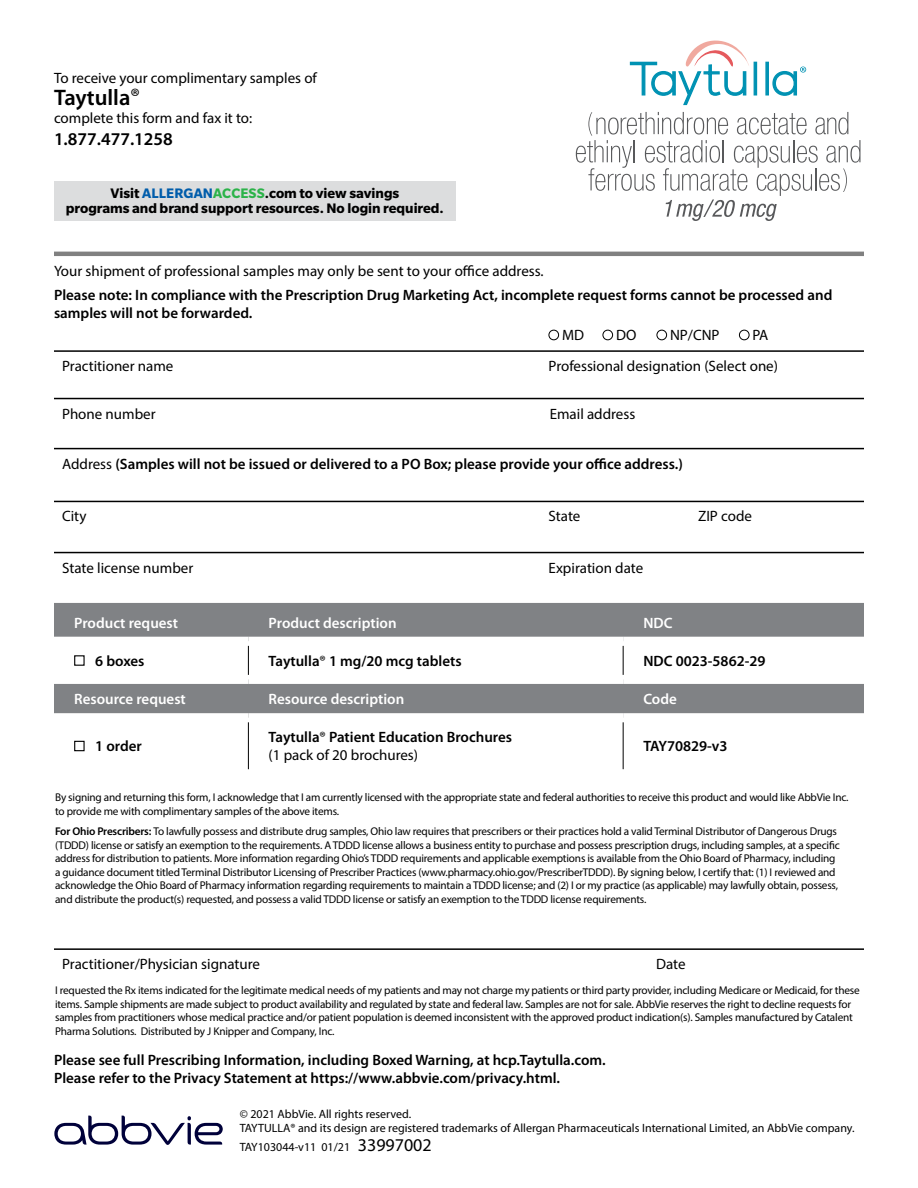
<style>
.page{position:relative;width:918px;height:1188px;background:#fff}
.page>*{position:absolute;margin:0;border:0;box-sizing:border-box;transform-origin:0 0}
.t1{font:600 22.5px "Myriad Pro";color:#000}
.t2{font:600 18px "Myriad Pro";color:#000}
.t3{font:600 15px/18px "Myriad Pro";color:#000}
.t4{font:15px "Myriad Pro";color:#000}
.t5{font:700 15px/15px "Slate Pro";color:#000;text-align:center}
.t6{font:600 15px "Myriad Pro";color:#fff}
.t7{font:12px/13.5px "Myriad Pro";color:#000}
.t8{font:11.25px/13.5px "Myriad Pro";letter-spacing:-.015em;color:#000}
.s1{font-weight:400}
.s2{color:#015dab}
.s3{color:#2cb34a}
.s4{font-weight:600}
.s5{font-size:18px}
</style>
<div class="page">
<div style="left:754px;top:62px;width:3px;height:34px;border:1px solid #0092b3"></div>
<div style="left:765px;top:62px;width:4px;height:34px;border:1px solid #0092b3"></div>
<svg style="left:576px;top:112px;width:284px;height:109px"></svg>
<svg style="left:629px;top:40px;width:120px;height:66px"></svg>
<svg style="left:772px;top:67px;width:34px;height:29px"></svg>
<div style="left:54px;top:181px;width:402px;height:40px;background:#dcddde"></div>
<hr style="left:54px;top:252px;width:810px;height:4px;background:#808080">
<div style="left:549px;top:330px;width:10px;height:10px;border:1px solid #000;border-radius:50%"></div>
<div style="left:603px;top:330px;width:10px;height:10px;border:1px solid #000;border-radius:50%"></div>
<div style="left:657px;top:330px;width:10px;height:10px;border:1px solid #000;border-radius:50%"></div>
<div style="left:739px;top:330px;width:10px;height:10px;border:1px solid #000;border-radius:50%"></div>
<hr style="left:54px;top:350px;width:810px;height:2px;background:#000">
<hr style="left:54px;top:448px;width:810px;height:1px;background:#000">
<hr style="left:54px;top:948px;width:810px;height:2px;background:#000">
<hr style="left:54px;top:552px;width:810px;height:1px;background:#000">
<hr style="left:54px;top:501px;width:810px;height:1px;background:#000">
<svg style="left:54px;top:603px;width:810px;height:110px;fill:#808285"></svg>
<hr style="left:248px;top:722px;width:1px;height:47px;background:#000">
<hr style="left:623px;top:722px;width:1px;height:47px;background:#000">
<svg style="left:248px;top:646px;width:1px;height:29px"></svg>
<svg style="left:623px;top:646px;width:1px;height:29px"></svg>
<div style="left:54px;top:637px;width:194px;height:9px;background:#fff"></div>
<div style="left:248px;top:637px;width:375px;height:9px;background:#fff"></div>
<div style="left:623px;top:637px;width:241px;height:9px;background:#fff"></div>
<div style="left:54px;top:675px;width:194px;height:9px;background:#fff"></div>
<div style="left:248px;top:675px;width:375px;height:9px;background:#fff"></div>
<div style="left:623px;top:675px;width:241px;height:9px;background:#fff"></div>
<svg style="left:54px;top:1116px;width:169px;height:29px"></svg>
<hr style="left:54px;top:398px;width:810px;height:1px;background:#000">
<h3 class="t4" style="left:54px;top:69px;width:264px">To receive your complimentary samples of</h3>
<h1 class="t1" style="left:54px;top:85px;width:87px">Taytulla<span class="s1">®</span></h1>
<h3 class="t4" style="left:54px;top:109px;width:200px">complete this form and fax it to:</h3>
<h2 class="t2" style="left:54px;top:129px;width:120px">1.877.477.1258</h2>
<h3 class="t5" style="left:66px;top:186px;width:379px">Visit <span class="s2">ALLERGAN</span><span class="s3">ACCESS</span>.com to view savings<br>programs and brand support resources. No login required.</h3>
<h3 class="t4" style="left:54px;top:261px;width:491px">Your shipment of professional samples may only be sent to your office address.</h3>
<h3 class="t3" style="left:54px;top:286px;width:780px">Please note: In compliance with the Prescription Drug Marketing Act, incomplete request forms cannot be processed and samples will not be forwarded.</h3>
<h3 class="t4" style="left:562px;top:326px;width:24px">MD</h3>
<h3 class="t4" style="left:616px;top:326px;width:22px">DO</h3>
<h3 class="t4" style="left:670px;top:326px;width:51px">NP/CNP</h3>
<h3 class="t4" style="left:753px;top:326px;width:17px">PA</h3>
<h3 class="t4" style="left:62px;top:357px;width:113px">Practitioner name</h3>
<h3 class="t4" style="left:549px;top:357px;width:231px">Professional designation (Select one)</h3>
<h3 class="t4" style="left:62px;top:404px;width:95px">Phone number</h3>
<h3 class="t4" style="left:550px;top:404px;width:87px">Email address</h3>
<h3 class="t3" style="left:62px;top:455px;width:622px"><span class="s1">Address</span> (Samples will not be issued or delivered to a PO Box; please provide your office address.)</h3>
<h3 class="t4" style="left:62px;top:507px;width:26px">City</h3>
<h3 class="t4" style="left:549px;top:507px;width:33px">State</h3>
<h3 class="t4" style="left:698px;top:507px;width:55px">ZIP code</h3>
<h3 class="t4" style="left:62px;top:559px;width:133px">State license number</h3>
<h3 class="t4" style="left:549px;top:558px;width:96px">Expiration date</h3>
<h3 class="t6" style="left:74px;top:614px;width:105px">Product request</h3>
<h3 class="t6" style="left:269px;top:614px;width:129px">Product description</h3>
<h3 class="t6" style="left:643px;top:614px;width:31px">NDC</h3>
<h3 class="t3" style="left:74px;top:652px;width:72px">■ 6 boxes</h3>
<h3 class="t3" style="left:269px;top:652px;width:195px">Taytulla<span class="s1">®</span> 1 mg/20 mcg tablets</h3>
<h3 class="t3" style="left:643px;top:652px;width:124px">NDC 0023-5862-29</h3>
<h3 class="t6" style="left:74px;top:691px;width:113px">Resource request</h3>
<h3 class="t6" style="left:269px;top:691px;width:137px">Resource description</h3>
<h3 class="t6" style="left:643px;top:691px;width:35px">Code</h3>
<h3 class="t3" style="left:74px;top:738px;width:69px">■ 1 order</h3>
<h3 class="t3" style="left:269px;top:729px;width:245px">Taytulla<span class="s1">®</span> Patient Education Brochures <span class="s1">(1 pack of 20 brochures)</span></h3>
<h3 class="t3" style="left:643px;top:738px;width:86px">TAY70829-v3</h3>
<p class="t8" style="left:55px;top:791px;width:795px">By signing and returning this form, I acknowledge that I am currently licensed with the appropriate state and federal authorities to receive this product and would like AbbVie Inc. to provide me with complimentary samples of the above items.</p>
<p class="t8" style="left:55px;top:824px;width:786px"><span class="s4">For Ohio Prescribers:</span> To lawfully possess and distribute drug samples, Ohio law requires that prescribers or their practices hold a valid Terminal Distributor of Dangerous Drugs (TDDD) license or satisfy an exemption to the requirements. A TDDD license allows a business entity to purchase and possess prescription drugs, including samples, at a specific address for distribution to patients. More information regarding Ohio’s TDDD requirements and applicable exemptions is available from the Ohio Board of Pharmacy, including a guidance document titled Terminal Distributor Licensing of Prescriber Practices (www.pharmacy.ohio.gov/PrescriberTDDD). By signing below, I certify that: (1) I reviewed and acknowledge the Ohio Board of Pharmacy information regarding requirements to maintain a TDDD license; and (2) I or my practice (as applicable) may lawfully obtain, possess, and distribute the product(s) requested, and possess a valid TDDD license or satisfy an exemption to the TDDD license requirements.</p>
<h3 class="t4" style="left:62px;top:955px;width:199px">Practitioner/Physician signature</h3>
<h3 class="t4" style="left:656px;top:955px;width:31px">Date</h3>
<p class="t8" style="left:55px;top:983px;width:806px">I requested the Rx items indicated for the legitimate medical needs of my patients and may not charge my patients or third party provider, including Medicare or Medicaid, for these items. Sample shipments are made subject to product availability and regulated by state and federal law. Samples are not for sale. AbbVie reserves the right to decline requests for samples from practitioners whose medical practice and/or patient population is deemed inconsistent with the approved product indication(s). Samples manufactured by Catalent Pharma Solutions. Distributed by J Knipper and Company, Inc.</p>
<h3 class="t3" style="left:54px;top:1052px;width:553px">Please see full Prescribing Information, including Boxed Warning, at hcp.Taytulla.com.<br>Please refer to the Privacy Statement at https://www.abbvie.com/privacy.html.</h3>
<p class="t7" style="left:240px;top:1107px;width:616px">© 2021 AbbVie. All rights reserved.<br>TAYTULLA® and its design are registered trademarks of Allergan Pharmaceuticals International Limited, an AbbVie company.</p>
<p class="t7" style="left:240px;top:1140px;width:193px">TAY103044-v11 01/21 <span class="s5">33997002</span></p>
</div>
